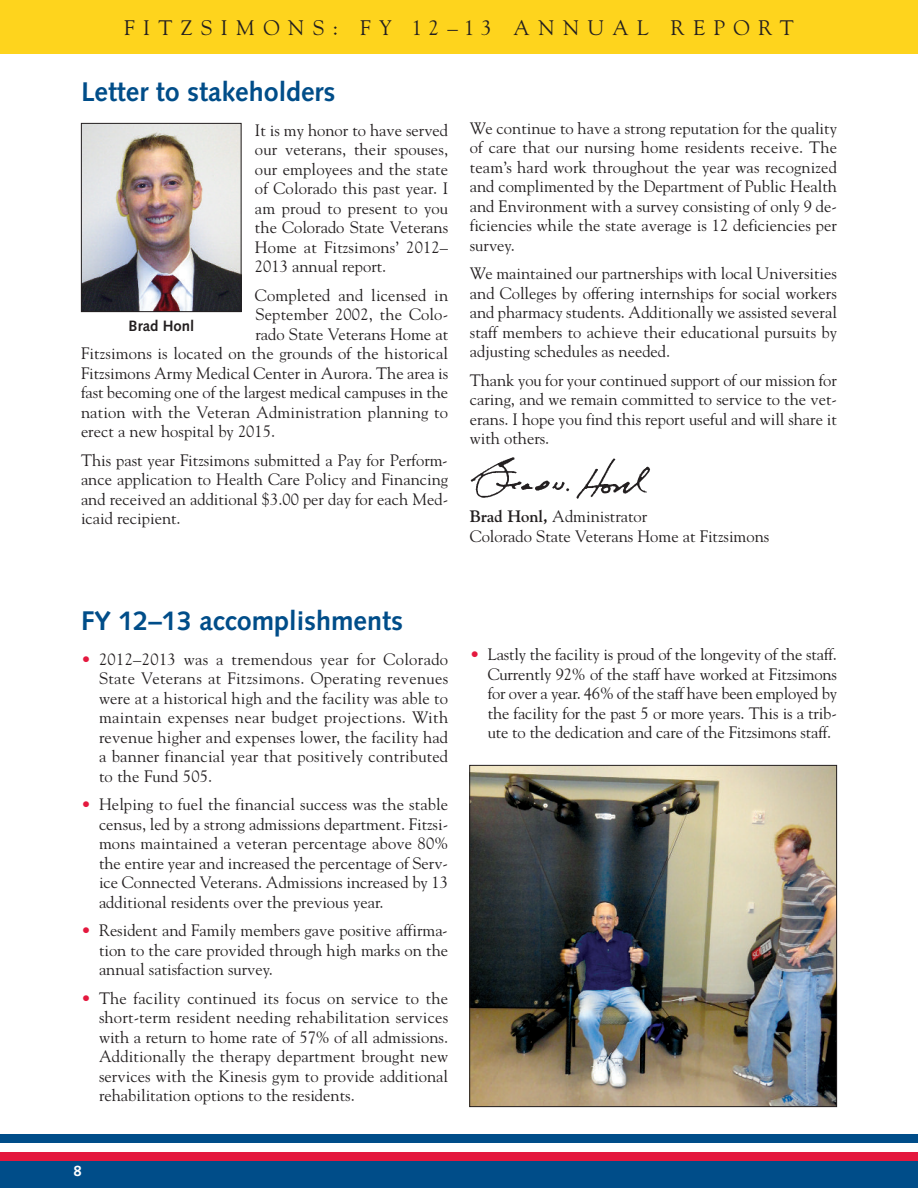
<style>
.page{position:relative;width:918px;height:1188px;background:#fff}
.page>*{position:absolute;margin:0;border:0;box-sizing:border-box;transform-origin:0 0}
.t1{font:700 27px "Syntax";color:#004d89}
.t2{font:21px "Goudy";letter-spacing:.4em;color:#231f20}
.t3{font:16.5px/19.5px "Goudy";color:#231f20;text-align:justify}
.t4{font:700 15px "Syntax";color:#231f20}
.t5{font:700 15px "Syntax";color:#fff}
.s1{font-weight:700}
.s2{color:#e4183e}
</style>
<div class="page">
<div style="left:0;top:1134px;width:918px;height:9px;background:#004d89"></div>
<div style="left:0;top:1152px;width:918px;height:9px;background:#e4183e"></div>
<div style="left:0;top:1161px;width:918px;height:27px;background:#004d89"></div>
<div style="left:0;top:0;width:918px;height:54px;background:#fed41d"></div>
<img style="left:83px;top:125px;width:157px;height:185px">
<div style="left:81px;top:123px;width:161px;height:189px;border:1px solid #231f20"></div>
<img style="left:470px;top:457px;width:180px;height:42px">
<img style="left:471px;top:767px;width:364px;height:338px">
<div style="left:469px;top:765px;width:368px;height:342px;border:1px solid #231f20"></div>
<p class="t2" style="left:124px;top:15px;width:671px">FITZSIMONS: FY 12–13 ANNUAL REPORT</p>
<h1 class="t1" style="left:81px;top:81px;width:256px">Letter to stakeholders</h1>
<p class="t3" style="left:255px;top:120px;width:195px">It is my honor to have served our veterans, their spouses, our employees and the state of Colorado this past year. I am proud to present to you the Colorado State Veterans Home at Fitzsimons’ 2012– 2013 annual report.</p>
<p class="t3" style="left:255px;top:285px;width:195px">Completed and licensed in</p>
<p class="t3" style="left:255px;top:305px;width:194px">September 2002, the Colo-</p>
<p class="t3" style="left:255px;top:324px;width:194px">rado State Veterans Home at</p>
<p class="t3" style="left:81px;top:344px;width:369px">Fitzsimons is located on the grounds of the historical</p>
<p class="t3" style="left:81px;top:363px;width:369px">Fitzsimons Army Medical Center in Aurora. The area is</p>
<p class="t3" style="left:81px;top:383px;width:369px">fast becoming one of the largest medical campuses in the</p>
<p class="t3" style="left:81px;top:402px;width:369px">nation with the Veteran Administration planning to</p>
<p class="t3" style="left:81px;top:422px;width:196px">erect a new hospital by 2015.</p>
<p class="t3" style="left:81px;top:450px;width:369px">This past year Fitzsimons submitted a Pay for Perform&shy;ance application to Health Care Policy and Financing and received an additional $3.00 per day for each Med&shy;icaid recipient.</p>
<p class="t4" style="left:129px;top:320px;width:67px">Brad Honl</p>
<p class="t3" style="left:470px;top:118px;width:369px">We continue to have a strong reputation for the quality of care that our nursing home residents receive. The team’s hard work throughout the year was recognized and complimented by the Department of Public Health and Environment with a survey consisting of only 9 de&shy;ficiencies while the state average is 12 deficiencies per survey.</p>
<p class="t3" style="left:470px;top:264px;width:369px">We maintained our partnerships with local Universities and Colleges by offering internships for social workers and pharmacy students. Additionally we assisted several staff members to achieve their educational pursuits by adjusting schedules as needed.</p>
<p class="t3" style="left:470px;top:370px;width:369px">Thank you for your continued support of our mission for caring, and we remain committed to service to the vet&shy;erans. I hope you find this report useful and will share it with others.</p>
<p class="t3" style="left:470px;top:507px;width:301px"><span class="s1">Brad Honl,</span> Administrator<br>Colorado State Veterans Home at Fitzsimons</p>
<h1 class="t1" style="left:81px;top:610px;width:324px">FY 12–13 accomplishments</h1>
<p class="t3" style="left:99px;top:649px;width:351px;text-indent:-18px"><span class="s2">•</span> 2012–2013 was a tremendous year for Colorado State Veterans at Fitzsimons. Operating revenues were at a historical high and the facility was able to maintain expenses near budget projections. With revenue higher and expenses lower, the facility had a banner financial year that positively contributed to the Fund 505.</p>
<p class="t3" style="left:99px;top:795px;width:351px;text-indent:-18px"><span class="s2">•</span> Helping to fuel the financial success was the stable census, led by a strong admissions department. Fitzsi&shy;mons maintained a veteran percentage above 80% the entire year and increased the percentage of Serv&shy;ice Connected Veterans. Admissions increased by 13 additional residents over the previous year.</p>
<p class="t3" style="left:99px;top:921px;width:351px;text-indent:-18px"><span class="s2">•</span> Resident and Family members gave positive affirma&shy;tion to the care provided through high marks on the annual satisfaction survey.</p>
<p class="t3" style="left:99px;top:988px;width:351px;text-indent:-18px"><span class="s2">•</span> The facility continued its focus on service to the short-term resident needing rehabilitation services with a return to home rate of 57% of all admissions.<br>Additionally the therapy department brought new services with the Kinesis gym to provide additional rehabilitation options to the residents.</p>
<p class="t3" style="left:488px;top:645px;width:351px;text-indent:-18px"><span class="s2">•</span> Lastly the facility is proud of the longevity of the staff.<br>Currently 92% of the staff have worked at Fitzsimons for over a year. 46% of the staff have been employed by the facility for the past 5 or more years. This is a trib&shy;ute to the dedication and care of the Fitzsimons staff.</p>
<p class="t5" style="left:74px;top:1165px;width:10px">8</p>
</div>
